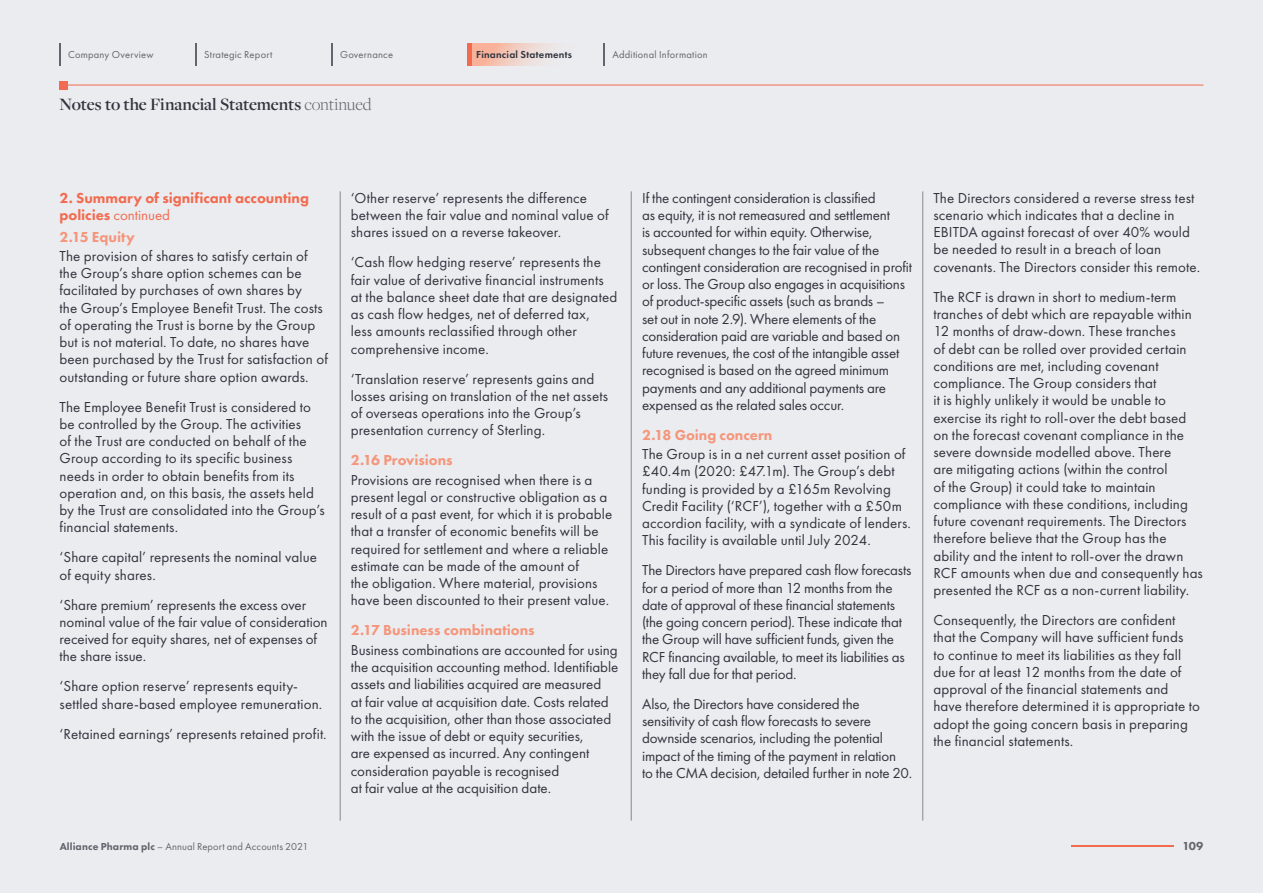
<style>
.page{position:relative;width:1263px;height:893px;background:#ebecef}
.page>*{position:absolute;margin:0;border:0;box-sizing:border-box;transform-origin:0 0}
.t1{font:600 18px "Freight Disp Pro";letter-spacing:-.01em;color:#30343e}
.t2{font:15px/17.2px "Futura PT";letter-spacing:.005em;color:#30343e}
.t3{font:800 15px "Futura PT";letter-spacing:-.005em;color:#f5967b}
.t4{font:800 15px/17.2px "Futura PT";color:#f26b50}
.t5{font:800 12px "Futura PT";color:#61656d}
.t6{font:10.5px "Futura PT";letter-spacing:.02em;color:#61656d}
.t7{font:600 10.5px "Futura PT";letter-spacing:.025em;color:#30343e}
.s1{font-weight:300;color:#61656d}
.s2{font-weight:400}
.s3{font-weight:800}
</style>
<div class="page">
<hr style="left:922px;top:191px;width:1px;height:630px;background:#858890">
<hr style="left:631px;top:191px;width:1px;height:630px;background:#858890">
<hr style="left:340px;top:191px;width:1px;height:630px;background:#858890">
<hr style="left:1071px;top:846px;width:103px;height:1px;background:#f26b50">
<hr style="left:68px;top:85px;width:1135px;height:1px;background:#f26b50">
<div style="left:60px;top:81px;width:8px;height:8px;background:#f26b50"></div>
<svg style="left:472px;top:43px;width:81px;height:22px"></svg>
<hr style="left:468px;top:43px;width:4px;height:22px;background:#f26b50">
<svg style="left:60px;top:43px;width:1px;height:22px"></svg>
<svg style="left:332px;top:43px;width:1px;height:22px"></svg>
<svg style="left:196px;top:43px;width:1px;height:22px"></svg>
<svg style="left:604px;top:43px;width:1px;height:22px"></svg>
<p class="t6" style="left:68px;top:48px;width:87px">Company Overview</p>
<p class="t6" style="left:204px;top:48px;width:70px">Strategic Report</p>
<p class="t6" style="left:340px;top:48px;width:54px">Governance</p>
<p class="t7" style="left:476px;top:47px;width:97px">Financial Statements</p>
<p class="t6" style="left:612px;top:48px;width:97px">Additional Information</p>
<p class="t1" style="left:60px;top:92px;width:313px">Notes to the Financial Statements <span class="s1">continued</span></p>
<p class="t4" style="left:60px;top:189px;width:251px">2. Summary of significant accounting policies <span class="s2">continued</span></p>
<p class="t3" style="left:60px;top:227px;width:77px">2.15 Equity</p>
<p class="t2" style="left:60px;top:247px;width:270px">The provision of shares to satisfy certain of the Group’s share option schemes can be facilitated by purchases of own shares by<br>the Group’s Employee Benefit Trust. The costs of operating the Trust is borne by the Group but is not material. To date, no shares have been purchased by the Trust for satisfaction of outstanding or future share option awards.</p>
<p class="t2" style="left:60px;top:398px;width:267px">The Employee Benefit Trust is considered to be controlled by the Group. The activities<br>of the Trust are conducted on behalf of the Group according to its specific business needs in order to obtain benefits from its operation and, on this basis, the assets held by the Trust are consolidated into the Group’s financial statements.</p>
<p class="t2" style="left:60px;top:549px;width:259px">‘Share capital’ represents the nominal value of equity shares.</p>
<p class="t2" style="left:60px;top:596px;width:270px">‘Share premium’ represents the excess over nominal value of the fair value of consideration received for equity shares, net of expenses of the share issue.</p>
<p class="t2" style="left:60px;top:678px;width:264px">‘Share option reserve’ represents equity&shy;settled share-based employee remuneration.</p>
<p class="t2" style="left:60px;top:725px;width:269px">‘Retained earnings’ represents retained profit.</p>
<p class="t2" style="left:351px;top:189px;width:259px">‘Other reserve’ represents the difference between the fair value and nominal value of shares issued on a reverse takeover.</p>
<p class="t2" style="left:351px;top:254px;width:268px">‘Cash flow hedging reserve’ represents the fair value of derivative financial instruments at the balance sheet date that are designated as cash flow hedges, net of deferred tax,<br>less amounts reclassified through other comprehensive income.</p>
<p class="t2" style="left:351px;top:370px;width:259px">‘Translation reserve’ represents gains and losses arising on translation of the net assets of overseas operations into the Group’s presentation currency of Sterling.</p>
<p class="t3" style="left:351px;top:451px;width:103px">2.16 Provisions</p>
<p class="t2" style="left:351px;top:471px;width:263px">Provisions are recognised when there is a present legal or constructive obligation as a result of a past event, for which it is probable that a transfer of economic benefits will be required for settlement and where a reliable estimate can be made of the amount of<br>the obligation. Where material, provisions have been discounted to their present value.</p>
<p class="t3" style="left:351px;top:621px;width:185px">2.17 Business combinations</p>
<p class="t2" style="left:351px;top:641px;width:269px">Business combinations are accounted for using the acquisition accounting method. Identifiable assets and liabilities acquired are measured<br>at fair value at acquisition date. Costs related to the acquisition, other than those associated with the issue of debt or equity securities,<br>are expensed as incurred. Any contingent consideration payable is recognised<br>at fair value at the acquisition date.</p>
<p class="t2" style="left:642px;top:189px;width:272px">If the contingent consideration is classified<br>as equity, it is not remeasured and settlement<br>is accounted for within equity. Otherwise, subsequent changes to the fair value of the contingent consideration are recognised in profit or loss. The Group also engages in acquisitions of product-specific assets (such as brands –<br>set out in note 2.9). Where elements of the consideration paid are variable and based on future revenues, the cost of the intangible asset recognised is based on the agreed minimum payments and any additional payments are expensed as the related sales occur.</p>
<p class="t3" style="left:642px;top:425px;width:132px">2.18 Going concern</p>
<p class="t2" style="left:642px;top:445px;width:270px">The Group is in a net current asset position of £40.4m (2020: £47.1m). The Group’s debt funding is provided by a £165m Revolving Credit Facility (‘RCF’), together with a £50m accordion facility, with a syndicate of lenders.<br>This facility is available until July 2024.</p>
<p class="t2" style="left:642px;top:562px;width:271px">The Directors have prepared cash flow forecasts for a period of more than 12 months from the date of approval of these financial statements (the going concern period). These indicate that the Group will have sufficient funds, given the RCF financing available, to meet its liabilities as they fall due for that period.</p>
<p class="t2" style="left:642px;top:695px;width:272px">Also, the Directors have considered the sensitivity of cash flow forecasts to severe downside scenarios, including the potential impact of the timing of the payment in relation<br>to the CMA decision, detailed further in note 20.</p>
<p class="t2" style="left:933px;top:189px;width:268px">The Directors considered a reverse stress test scenario which indicates that a decline in EBITDA against forecast of over 40% would be needed to result in a breach of loan covenants. The Directors consider this remote.</p>
<p class="t2" style="left:933px;top:288px;width:271px">The RCF is drawn in short to medium-term tranches of debt which are repayable within 12 months of draw-down. These tranches<br>of debt can be rolled over provided certain conditions are met, including covenant compliance. The Group considers that<br>it is highly unlikely it would be unable to exercise its right to roll-over the debt based on the forecast covenant compliance in the severe downside modelled above. There<br>are mitigating actions (within the control<br>of the Group) it could take to maintain compliance with these conditions, including future covenant requirements. The Directors therefore believe that the Group has the ability and the intent to roll-over the drawn RCF amounts when due and consequently has presented the RCF as a non-current liability.</p>
<p class="t2" style="left:933px;top:611px;width:268px">Consequently, the Directors are confident that the Company will have sufficient funds<br>to continue to meet its liabilities as they fall due for at least 12 months from the date of approval of the financial statements and have therefore determined it is appropriate to adopt the going concern basis in preparing the financial statements.</p>
<p class="t6" style="left:60px;top:840px;width:250px"><span class="s3">Alliance Pharma plc</span> – Annual Report and Accounts 2021</p>
<p class="t5" style="left:1182px;top:839px;width:22px">109</p>
</div>
